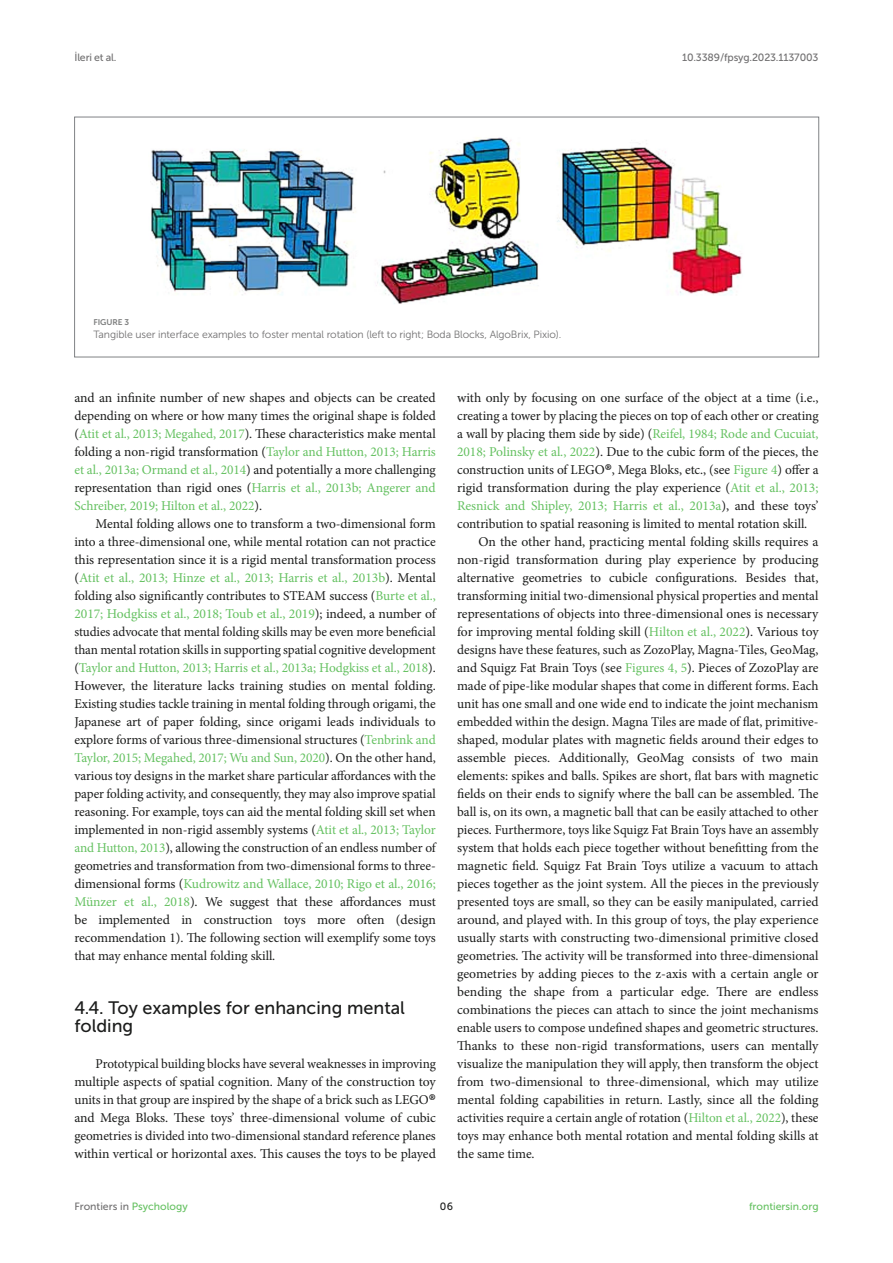
<style>
.page{position:relative;width:893px;height:1263px;background:#fff}
.page>*{position:absolute;margin:0;border:0;box-sizing:border-box;transform-origin:0 0}
.HEAD_2{font:18px/18px "Museo Sans 500";color:#1b1c1b}
.TEXT{font:13.5px/18px "Minion Pro";letter-spacing:-.005em;color:#1b1c1b;text-align:justify}
.TEXT_FLUSH{font:13.5px/18px "Minion Pro";letter-spacing:-.005em;color:#1b1c1b;text-align:justify}
.FIG_LEG{font:10.5px "Museo Sans 300";letter-spacing:-.01em;color:#706f70}
.t1{font:10.5px "Museo Sans 500";letter-spacing:-.015em;color:#706f70}
.t2{font:10.5px "Museo Sans 500";color:#65c161}
.t3{font:10.5px "Museo Sans 500";color:#1b1c1b}
.FIG_HD{font:8.25px "Museo Sans 700";letter-spacing:-.01em;color:#7e7f7f}
.s1{color:#65c161}
.s2{font-size:22.5px;color:#000}
</style>
<div class="page">
<img style="left:151px;top:137px;width:591px;height:167px">
<div style="left:74px;top:117px;width:745px;height:240px;border:1px solid #808285"></div>
<p class="t1" style="left:74px;top:51px;width:44px">İleri et al.</p>
<p class="t1" style="left:682px;top:51px;width:138px">10.3389/fpsyg.2023.1137003</p>
<p class="FIG_HD" style="left:94px;top:317px;width:37px">FIGURE 3</p>
<p class="FIG_LEG" style="left:94px;top:329px;width:469px">Tangible user interface examples to foster mental rotation (left to right; Boda Blocks, AlgoBrix, Pixio).</p>
<p class="TEXT_FLUSH" style="left:74px;top:389px;width:363px">and an infinite number of new shapes and objects can be created depending on where or how many times the original shape is folded (<span class="s1">Atit et al., 2013; Megahed, 2017</span>). These characteristics make mental folding a non-rigid transformation (<span class="s1">Taylor and Hutton, 2013; Harris et al., 2013a; Ormand et al., 2014</span>) and potentially a more challenging representation than rigid ones (<span class="s1">Harris et al., 2013b; Angerer and Schreiber, 2019; Hilton et al., 2022</span>).</p>
<p class="TEXT" style="left:74px;top:515px;width:363px;text-indent:21px">Mental folding allows one to transform a two-dimensional form into a three-dimensional one, while mental rotation can not practice this representation since it is a rigid mental transformation process (<span class="s1">Atit et al., 2013; Hinze et al., 2013; Harris et al., 2013b</span>). Mental folding also significantly contributes to STEAM success (<span class="s1">Burte et al., 2017; Hodgkiss et al., 2018; Toub et al., 2019</span>); indeed, a number of studies advocate that mental folding skills may be even more beneficial than mental rotation skills in supporting spatial cognitive development (<span class="s1">Taylor and Hutton, 2013; Harris et al., 2013a; Hodgkiss et al., 2018</span>).<br>However, the literature lacks training studies on mental folding.<br>Existing studies tackle training in mental folding through origami, the Japanese art of paper folding, since origami leads individuals to explore forms of various three-dimensional structures (<span class="s1">Tenbrink and Taylor, 2015; Megahed, 2017; Wu and Sun, 2020</span>). On the other hand, various toy designs in the market share particular affordances with the paper folding activity, and consequently, they may also improve spatial reasoning. For example, toys can aid the mental folding skill set when implemented in non-rigid assembly systems (<span class="s1">Atit et al., 2013; Taylor and Hutton, 2013</span>), allowing the construction of an endless number of geometries and transformation from two-dimensional forms to three&shy;dimensional forms (<span class="s1">Kudrowitz and Wallace, 2010; Rigo et al., 2016; Münzer et al., 2018</span>). We suggest that these affordances must be implemented in construction toys more often (design recommendation 1). The following section will exemplify some toys that may enhance mental folding skill.</p>
<p class="HEAD_2" style="left:74px;top:999px;width:332px">4.4. Toy examples for enhancing mental folding</p>
<p class="TEXT_FLUSH" style="left:74px;top:1055px;width:363px;text-indent:21px">Prototypical building blocks have several weaknesses in improving multiple aspects of spatial cognition. Many of the construction toy units in that group are inspired by the shape of a brick such as LEGO<span class="s2">® </span>and Mega Bloks. These toys’ three-dimensional volume of cubic geometries is divided into two-dimensional standard reference planes within vertical or horizontal axes. This causes the toys to be played</p>
<p class="TEXT_FLUSH" style="left:457px;top:389px;width:363px">with only by focusing on one surface of the object at a time (i.e., creating a tower by placing the pieces on top of each other or creating a wall by placing them side by side) (<span class="s1">Reifel, 1984; Rode and Cucuiat, 2018; Polinsky et al., 2022</span>). Due to the cubic form of the pieces, the construction units of LEGO<span class="s2">®</span>, Mega Bloks, etc., (see <span class="s1">Figure 4</span>) offer a rigid transformation during the play experience (<span class="s1">Atit et al., 2013; Resnick and Shipley, 2013; Harris et al., 2013a</span>), and these toys’ contribution to spatial reasoning is limited to mental rotation skill.</p>
<p class="TEXT" style="left:457px;top:533px;width:363px;text-indent:21px">On the other hand, practicing mental folding skills requires a non-rigid transformation during play experience by producing alternative geometries to cubicle configurations. Besides that, transforming initial two-dimensional physical properties and mental representations of objects into three-dimensional ones is necessary for improving mental folding skill (<span class="s1">Hilton et al., 2022</span>). Various toy designs have these features, such as ZozoPlay, Magna-Tiles, GeoMag, and Squigz Fat Brain Toys (see <span class="s1">Figures 4, 5</span>). Pieces of ZozoPlay are made of pipe-like modular shapes that come in different forms. Each unit has one small and one wide end to indicate the joint mechanism embedded within the design. Magna Tiles are made of flat, primitive&shy;shaped, modular plates with magnetic fields around their edges to assemble pieces. Additionally, GeoMag consists of two main elements: spikes and balls. Spikes are short, flat bars with magnetic fields on their ends to signify where the ball can be assembled. The ball is, on its own, a magnetic ball that can be easily attached to other pieces. Furthermore, toys like Squigz Fat Brain Toys have an assembly system that holds each piece together without benefitting from the magnetic field. Squigz Fat Brain Toys utilize a vacuum to attach pieces together as the joint system. All the pieces in the previously presented toys are small, so they can be easily manipulated, carried around, and played with. In this group of toys, the play experience usually starts with constructing two-dimensional primitive closed geometries. The activity will be transformed into three-dimensional geometries by adding pieces to the z-axis with a certain angle or bending the shape from a particular edge. There are endless combinations the pieces can attach to since the joint mechanisms enable users to compose undefined shapes and geometric structures.<br>Thanks to these non-rigid transformations, users can mentally visualize the manipulation they will apply, then transform the object from two-dimensional to three-dimensional, which may utilize mental folding capabilities in return. Lastly, since all the folding activities require a certain angle of rotation (<span class="s1">Hilton et al., 2022</span>), these toys may enhance both mental rotation and mental folding skills at the same time.</p>
<p class="t1" style="left:74px;top:1200px;width:115px">Frontiers in <span class="s1">Psychology</span></p>
<p class="t3" style="left:440px;top:1200px;width:15px">06</p>
<p class="t2" style="left:749px;top:1200px;width:71px">frontiersin.org</p>
</div>
